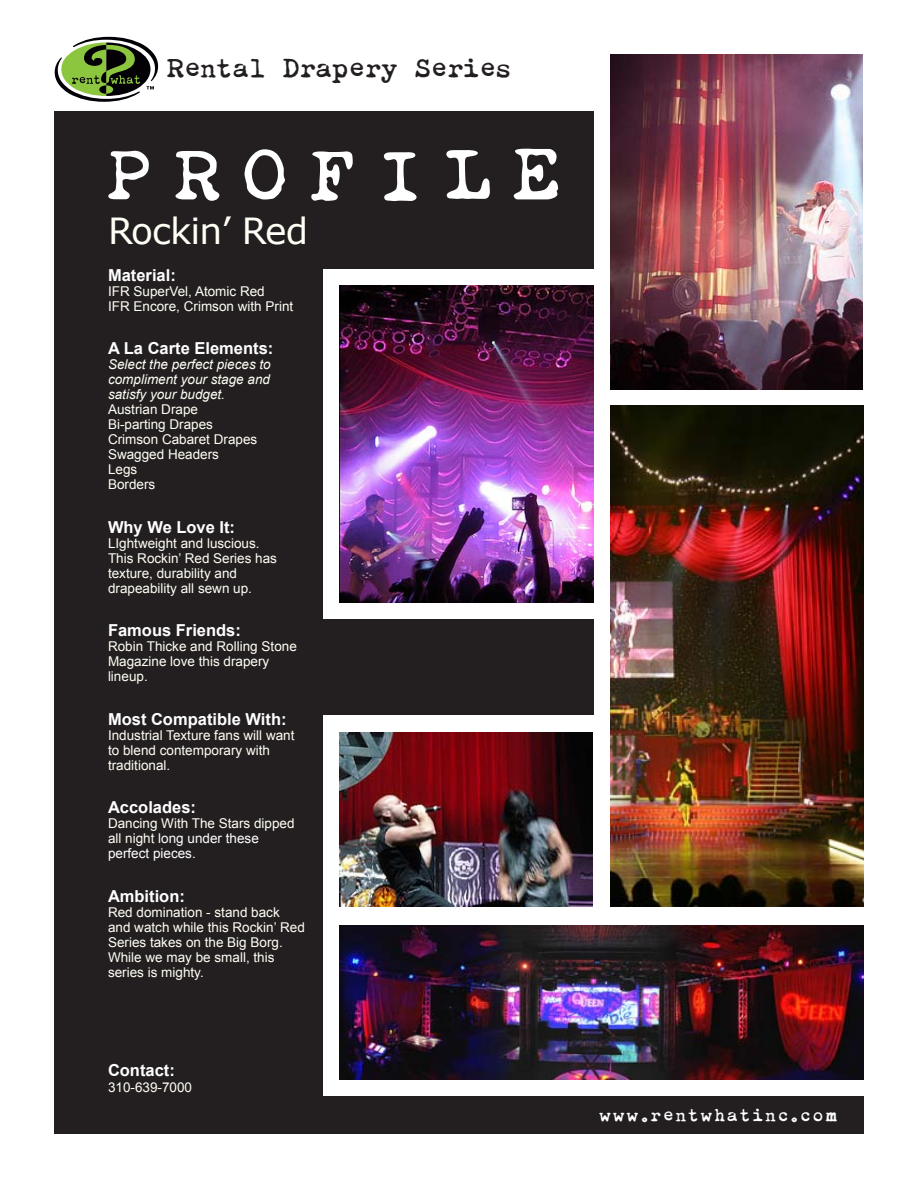
<style>
.page{position:relative;width:918px;height:1188px;background:#fff}
.page>*{position:absolute;margin:0;border:0;box-sizing:border-box;transform-origin:0 0}
.t1{font:700 72px "Obsolete";letter-spacing:.29em;color:#fff}
.t2{font:36px "Verdana";letter-spacing:-.025em;color:#fffff5}
.t3{font:700 27px "Obsolete";color:#231f20}
.t4{font:700 18px "Obsolete";letter-spacing:.1em;color:#fff}
.t5{font:700 16.5px "Arial";color:#fff}
.t6{font:13.5px/15px "Arial";color:#fffff5}
.t7{font:italic 13.5px/15px "Arial";color:#fffff5;text-align:justify}
.s1{color:#fff}
</style>
<div class="page">
<div style="left:54px;top:111px;width:540px;height:157px;background:#231f20"></div>
<div style="left:54px;top:261px;width:269px;height:873px;background:#231f20"></div>
<div style="left:282px;top:620px;width:312px;height:96px;background:#231f20"></div>
<div style="left:323px;top:1096px;width:541px;height:38px;background:#231f20"></div>
<img style="left:340px;top:286px;width:254px;height:317px">
<img style="left:340px;top:925px;width:524px;height:154px">
<svg style="left:55px;top:37px;width:103px;height:65px"></svg>
<img style="left:611px;top:54px;width:252px;height:336px">
<img style="left:340px;top:733px;width:253px;height:174px">
<img style="left:611px;top:406px;width:253px;height:501px">
<h3 class="t3" style="left:166px;top:51px;width:346px">Rental Drapery Series</h3>
<h1 class="t1" style="left:106px;top:130px;width:454px">PROFILE</h1>
<h2 class="t2" style="left:108px;top:208px;width:202px">Rockin’ Red</h2>
<p class="t5" style="left:108px;top:265px;width:69px">Material:</p>
<p class="t6" style="left:108px;top:283px;width:187px">IFR SuperVel, Atomic Red<br>IFR Encore, Crimson with Print</p>
<p class="t5" style="left:108px;top:339px;width:167px">A La Carte Elements:</p>
<p class="t7" style="left:108px;top:357px;width:164px">Select the perfect pieces to compliment your stage and satisfy your budget.</p>
<p class="t6" style="left:108px;top:402px;width:151px">Austrian Drape<br>Bi-parting Drapes<br>Crimson Cabaret Drapes<br>Swagged Headers<br>Legs<br>Borders</p>
<p class="t5" style="left:108px;top:517px;width:129px">Why We Love It:</p>
<p class="t6" style="left:108px;top:535px;width:171px">LIghtweight and luscious.<br>This Rockin’ Red Series has texture, durability and drapeability all sewn up.</p>
<p class="t5" style="left:108px;top:621px;width:134px">Famous Friends:</p>
<p class="t6" style="left:108px;top:639px;width:190px">Robin Thicke and Rolling Stone<br>Magazine love this drapery lineup.</p>
<p class="t5" style="left:108px;top:709px;width:180px">Most Compatible With:</p>
<p class="t6" style="left:108px;top:727px;width:188px">Industrial Texture fans will want to blend contemporary with traditional.</p>
<p class="t5" style="left:108px;top:798px;width:90px">Accolades:</p>
<p class="t6" style="left:108px;top:816px;width:188px">Dancing With The Stars dipped all night <span class="s1">long under these perfect pieces.</span></p>
<p class="t5" style="left:108px;top:886px;width:78px">Ambition:</p>
<p class="t6" style="left:108px;top:904px;width:198px">Red domination - stand back and watch while this Rockin’ Red<br>Series takes on the Big Borg.<br>While we may be small, this series is mighty.</p>
<p class="t5" style="left:108px;top:1060px;width:68px">Contact:</p>
<p class="t6" style="left:108px;top:1080px;width:86px">310-639-7000</p>
<h3 class="t4" style="left:599px;top:1104px;width:239px">www.rentwhatinc.com</h3>
</div>
